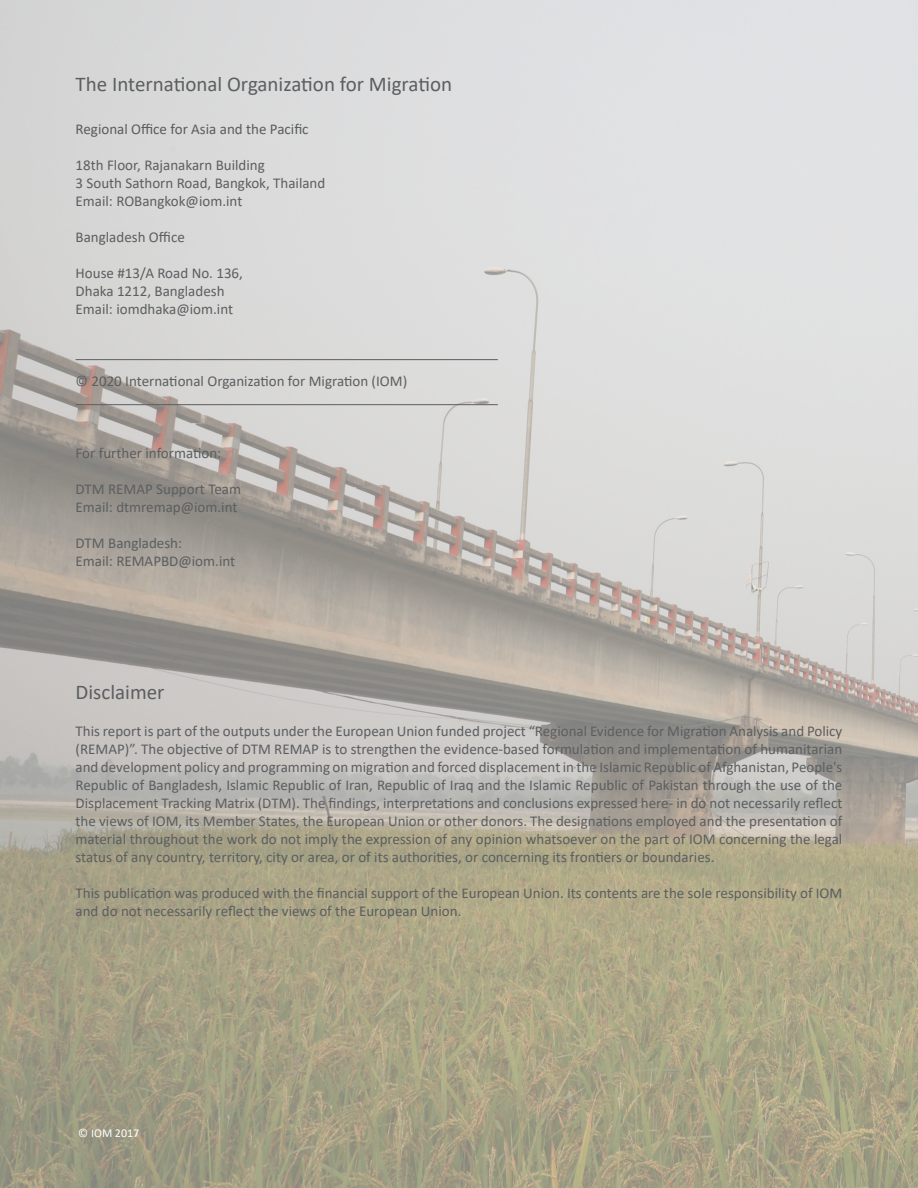
<style>
.page{position:relative;width:918px;height:1188px;background:#fff}
.page>*{position:absolute;margin:0;border:0;box-sizing:border-box;transform-origin:0 0}
.t1{font:21px "Calibri";color:#5c5e60}
.t2{font:15px/18px "Calibri";color:#5c5e60;text-align:justify}
.t3{font:15px "Calibri";color:#5c5c5f}
.t4{font:12px "Calibri";color:#fff}
</style>
<div class="page">
<img style="left:0;top:0;width:918px;height:1188px">
<hr style="left:76px;top:359px;width:422px;height:1px;background:#5c5e60">
<hr style="left:76px;top:404px;width:422px;height:1px;background:#5c5e60">
<p class="t1" style="left:76px;top:70px;width:378px">The International Organization for Migration</p>
<p class="t3" style="left:76px;top:119px;width:235px">Regional Office for Asia and the Pacific</p>
<p class="t2" style="left:76px;top:156px;width:191px">18th Floor, Rajanakarn Building</p>
<p class="t2" style="left:76px;top:174px;width:251px">3 South Sathorn Road, Bangkok, Thailand</p>
<p class="t2" style="left:76px;top:192px;width:168px">Email: ROBangkok@iom.int</p>
<p class="t2" style="left:76px;top:228px;width:111px">Bangladesh Office</p>
<p class="t2" style="left:76px;top:264px;width:169px">House #13/A Road No. 136,</p>
<p class="t2" style="left:76px;top:282px;width:150px">Dhaka 1212, Bangladesh</p>
<p class="t2" style="left:76px;top:300px;width:159px">Email: iomdhaka@iom.int</p>
<p class="t2" style="left:76px;top:372px;width:333px">© 2020 International Organization for Migration (IOM)</p>
<p class="t2" style="left:76px;top:444px;width:147px">For further information:</p>
<p class="t2" style="left:76px;top:480px;width:167px">DTM REMAP Support Team</p>
<p class="t2" style="left:76px;top:498px;width:163px">Email: dtmremap@iom.int</p>
<p class="t2" style="left:76px;top:534px;width:108px">DTM Bangladesh:</p>
<p class="t2" style="left:76px;top:552px;width:161px">Email: REMAPBD@iom.int</p>
<p class="t1" style="left:76px;top:678px;width:91px">Disclaimer</p>
<p class="t2" style="left:76px;top:721px;width:768px">This report is part of the outputs under the European Union funded project “Regional Evidence for Migration Analysis and Policy (REMAP)”. The objective of DTM REMAP is to strengthen the evidence-based formulation and implementation of humanitarian and development policy and programming on migration and forced displacement in the Islamic Republic of Afghanistan, People's Republic of Bangladesh, Islamic Republic of Iran, Republic of Iraq and the Islamic Republic of Pakistan through the use of the Displacement Tracking Matrix (DTM). The findings, interpretations and conclusions expressed here- in do not necessarily reflect the views of IOM, its Member States, the European Union or other donors. The designations employed and the presentation of material throughout the work do not imply the expression of any opinion whatsoever on the part of IOM concerning the legal status of any country, territory, city or area, or of its authorities, or concerning its frontiers or boundaries.</p>
<p class="t2" style="left:76px;top:883px;width:768px">This publication was produced with the financial support of the European Union. Its contents are the sole responsibility of IOM and do not necessarily reflect the views of the European Union.</p>
<p class="t4" style="left:78px;top:1125px;width:62px">© IOM 2017</p>
</div>
